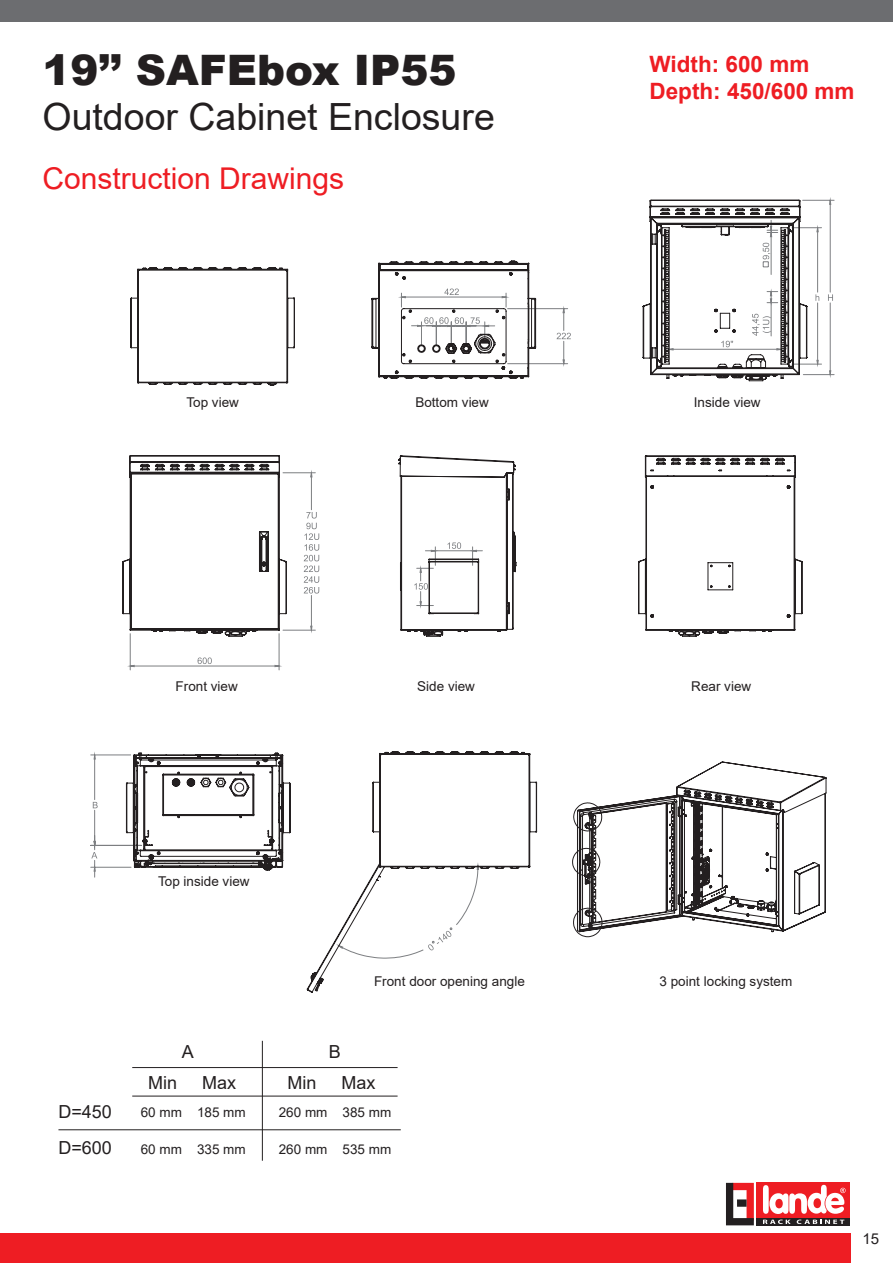
<style>
.page{position:relative;width:893px;height:1263px;background:#fff}
.page>*{position:absolute;margin:0;border:0;box-sizing:border-box;transform-origin:0 0}
.t1{font:900 42px "Arial";color:#231f20}
.t2{font:37.5px "Arial";color:#231f20}
.t3{font:30px "Arial";color:#ee1d23}
.t4{font:700 22.5px/27px "Arial";color:#ee1d23}
.t5{font:18px/36px "Arial";color:#231f20}
.t6{font:15px "Arial";color:#231f20}
.t7{font:13.5px "Arial";color:#231f20}
</style>
<div class="page">
<div style="left:0;top:0;width:893px;height:21px;background:#6c6d70"></div>
<div style="left:0;top:1233px;width:850px;height:30px;background:#ee1d23"></div>
<div style="left:757px;top:1217px;width:93px;height:8px;background:#231f20"></div>
<div style="left:757px;top:1183px;width:93px;height:35px;background:#ee1d23"></div>
<svg style="left:726px;top:1183px;width:28px;height:42px"></svg>
<div style="left:737px;top:1199px;width:10px;height:8px;background:#231f20"></div>
<svg style="left:763px;top:1185px;width:83px;height:39px"></svg>
<svg style="left:91px;top:840px;width:5px;height:37px"></svg>
<hr style="left:91px;top:867px;width:40px;height:1px;background:#7c7e81">
<hr style="left:91px;top:754px;width:40px;height:1px;background:#7c7e81">
<hr style="left:91px;top:845px;width:50px;height:1px;background:#7c7e81">
<hr style="left:803px;top:374px;width:31px;height:1px;background:#7c7e81">
<hr style="left:803px;top:200px;width:31px;height:1px;background:#7c7e81">
<svg style="left:122px;top:200px;width:704px;height:793px"></svg>
<hr style="left:58px;top:1129px;width:343px;height:1px;background:#231f20">
<hr style="left:132px;top:1096px;width:266px;height:1px;background:#231f20">
<hr style="left:132px;top:1067px;width:266px;height:1px;background:#231f20">
<hr style="left:262px;top:1041px;width:1px;height:120px;background:#231f20">
<h1 class="t1" style="left:43px;top:40px;width:415px">19’’ SAFEbox IP55</h1>
<h2 class="t2" style="left:43px;top:91px;width:454px">Outdoor Cabinet Enclosure</h2>
<h3 class="t3" style="left:43px;top:158px;width:303px">Construction Drawings</h3>
<h3 class="t4" style="left:649px;top:51px;width:207px">Width: 600 mm<br>Depth: 450/600 mm</h3>
<p class="t7" style="left:186px;top:393px;width:54px">Top view</p>
<p class="t7" style="left:415px;top:393px;width:75px">Bottom view</p>
<p class="t7" style="left:694px;top:393px;width:68px">Inside view</p>
<p class="t7" style="left:176px;top:677px;width:64px">Front view</p>
<p class="t7" style="left:417px;top:677px;width:59px">Side view</p>
<p class="t7" style="left:691px;top:677px;width:62px">Rear view</p>
<p class="t7" style="left:158px;top:872px;width:93px">Top inside view</p>
<h3 class="t5" style="left:182px;top:1034px;width:14px">A</h3>
<h3 class="t5" style="left:329px;top:1034px;width:14px">B</h3>
<p class="t7" style="left:374px;top:972px;width:152px">Front door opening angle</p>
<p class="t7" style="left:659px;top:972px;width:134px">3 point locking system</p>
<h3 class="t5" style="left:148px;top:1064px;width:30px">Min</h3>
<h3 class="t5" style="left:202px;top:1064px;width:36px">Max</h3>
<h3 class="t5" style="left:287px;top:1064px;width:30px">Min</h3>
<h3 class="t5" style="left:341px;top:1064px;width:36px">Max</h3>
<h3 class="t5" style="left:58px;top:1093px;width:55px">D=450<br>D=600</h3>
<p class="t7" style="left:141px;top:1103px;width:107px">60 mm 185 mm</p>
<p class="t7" style="left:141px;top:1140px;width:107px">60 mm 335 mm</p>
<p class="t7" style="left:279px;top:1103px;width:114px">260 mm 385 mm</p>
<p class="t7" style="left:279px;top:1140px;width:114px">260 mm 535 mm</p>
<p class="t6" style="left:862px;top:1228px;width:18px">15</p>
</div>
